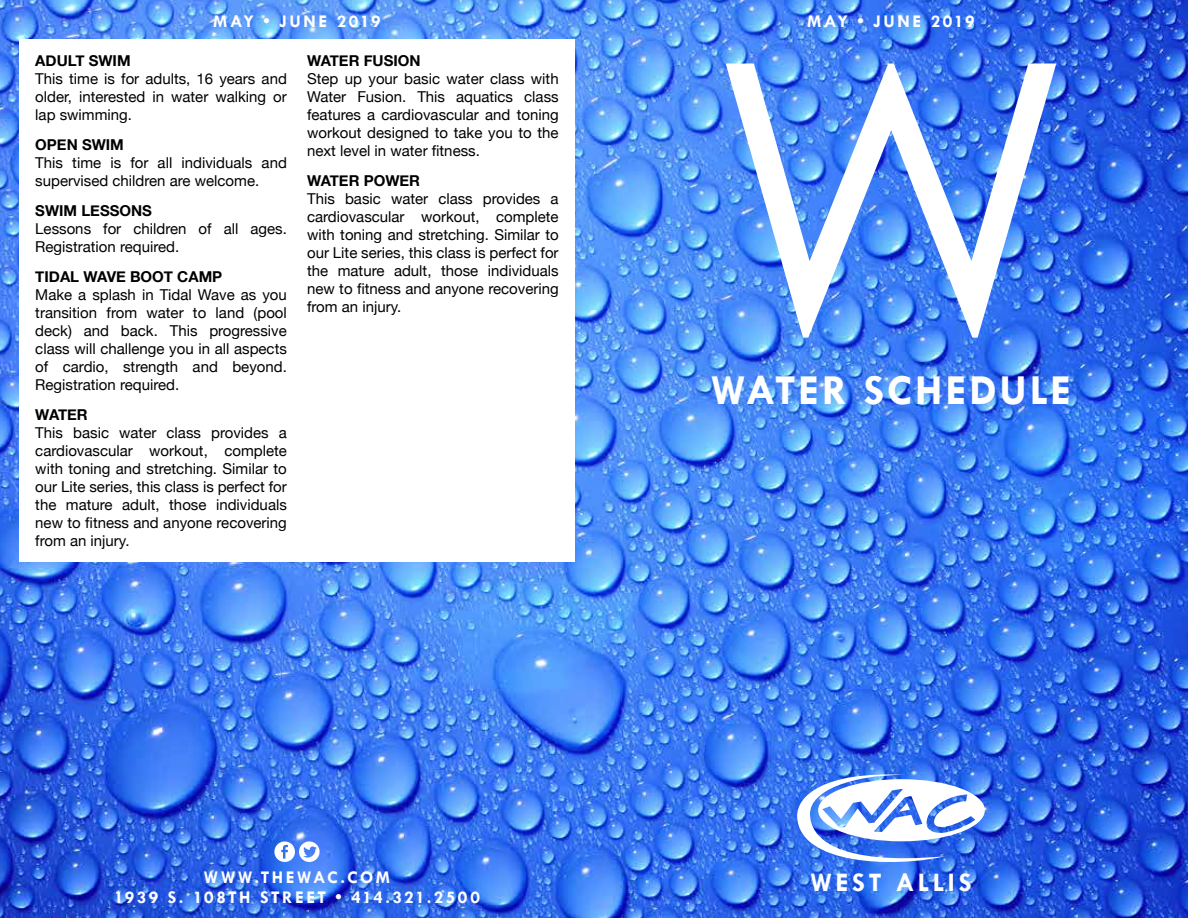
<style>
.page{position:relative;width:1188px;height:918px;background:#fff}
.page>*{position:absolute;margin:0;border:0;box-sizing:border-box;transform-origin:0 0}
.t1{font:381.6px "Century Gothic";color:#fff}
.t2{font:700 43.05px "Tw Cen";letter-spacing:.06em;color:#fff}
.t3{font:700 27px "Tw Cen";letter-spacing:.135em;color:#fff}
.t4{font:700 18px "Tw Cen";letter-spacing:.135em;color:#fff}
.t5{font:15px/18px "Helvetica Neue";color:#000;text-align:justify}
.t6{font:700 15px "Helvetica Neue";color:#000}
</style>
<div class="page">
<img style="left:0;top:0;width:1188px;height:918px">
<svg style="left:796px;top:771px;width:189px;height:97px"></svg>
<svg style="left:274px;top:841px;width:46px;height:21px"></svg>
<div style="left:19px;top:39px;width:556px;height:523px;background:#fff"></div>
<p class="t4" style="left:213px;top:10px;width:169px">MAY • JUNE 2019</p>
<p class="t4" style="left:807px;top:10px;width:169px">MAY • JUNE 2019</p>
<p class="t6" style="left:35px;top:49px;width:97px">ADULT SWIM</p>
<p class="t5" style="left:35px;top:71px;width:253px">This time is for adults, 16 years and older, interested in water walking or lap swimming.</p>
<p class="t6" style="left:35px;top:133px;width:90px">OPEN SWIM</p>
<p class="t5" style="left:35px;top:155px;width:253px">This time is for all individuals and supervised children are welcome.</p>
<p class="t6" style="left:35px;top:199px;width:118px">SWIM LESSONS</p>
<p class="t5" style="left:35px;top:221px;width:253px">Lessons for children of all ages.<br>Registration required.</p>
<p class="t6" style="left:35px;top:265px;width:189px">TIDAL WAVE BOOT CAMP</p>
<p class="t5" style="left:35px;top:287px;width:253px">Make a splash in Tidal Wave as you transition from water to land (pool deck) and back. This progressive class will challenge you in all aspects of cardio, strength and beyond.<br>Registration required.</p>
<p class="t6" style="left:35px;top:403px;width:54px">WATER</p>
<p class="t5" style="left:35px;top:425px;width:253px">This basic water class provides a cardiovascular workout, complete with toning and stretching. Similar to our Lite series, this class is perfect for the mature adult, those individuals new to fitness and anyone recovering from an injury.</p>
<p class="t6" style="left:307px;top:49px;width:115px">WATER FUSION</p>
<p class="t5" style="left:307px;top:71px;width:253px">Step up your basic water class with Water Fusion. This aquatics class features a cardiovascular and toning workout designed to take you to the next level in water fitness.</p>
<p class="t6" style="left:307px;top:169px;width:114px">WATER POWER</p>
<p class="t5" style="left:307px;top:191px;width:253px">This basic water class provides a cardiovascular workout, complete with toning and stretching. Similar to our Lite series, this class is perfect for the mature adult, those individuals new to fitness and anyone recovering from an injury.</p>
<p class="t4" style="left:204px;top:866px;width:188px">WWW.THEWAC.COM</p>
<p class="t4" style="left:114px;top:887px;width:367px">1939 S. 108TH STREET • 414.321.2500</p>
<h1 class="t1" style="left:708px;top:-33px;width:368px">W</h1>
<h2 class="t2" style="left:711px;top:364px;width:361px">WATER SCHEDULE</h2>
<h3 class="t3" style="left:810px;top:866px;width:163px">WEST ALLIS</h3>
</div>
